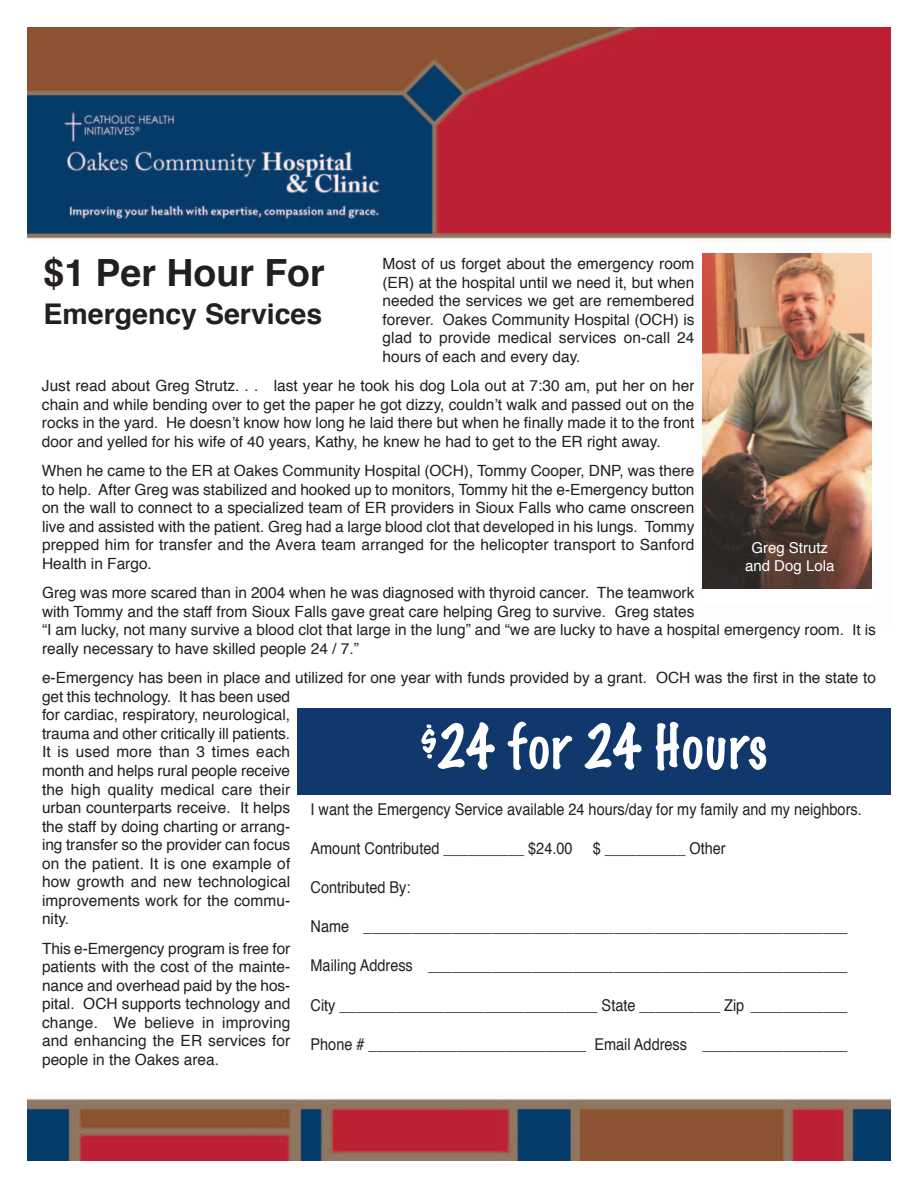
<style>
.page{position:relative;width:918px;height:1188px;background:#fff}
.page>*{position:absolute;margin:0;border:0;box-sizing:border-box;transform-origin:0 0}
.t1{font:100 55.35px "Marker Felt";letter-spacing:.04em;color:#fff;scale:.92 1}
.t2{font:700 37.5px "Helvetica";color:#231f20}
.t3{font:700 28.5px "Helvetica";color:#231f20}
.t4{font:16.35px "Helvetica";color:#231f20;scale:.89 1}
.t5{font:15.45px/18.6px "Helvetica";color:#231f20;text-align:justify}
.t6{font:15px/18px "Helvetica";color:#fff;text-align:center}
</style>
<div class="page">
<img style="left:27px;top:27px;width:864px;height:1134px">
<div style="left:27px;top:243px;width:864px;height:848px;background:#fff"></div>
<img style="left:702px;top:254px;width:170px;height:335px">
<div style="left:297px;top:708px;width:594px;height:86px;background:#11386d"></div>
<h2 class="t2" style="left:44px;top:257px;width:283px">$1 Per Hour For</h2>
<h3 class="t3" style="left:44px;top:302px;width:280px">Emergency Services</h3>
<p class="t5" style="left:382px;top:256px;width:314px">Most of us forget about the emergency room (ER) at the hospital until we need it, but when needed the services we get are remembered forever. Oakes Community Hospital (OCH) is glad to provide medical services on-call 24 hours of each and every day.</p>
<p class="t5" style="left:42px;top:378px;width:654px">Just read about Greg Strutz. . . last year he took his dog Lola out at 7:30 am, put her on her chain and while bending over to get the paper he got dizzy, couldn’t walk and passed out on the rocks in the yard. He doesn’t know how long he laid there but when he finally made it to the front door and yelled for his wife of 40 years, Kathy, he knew he had to get to the ER right away.</p>
<p class="t5" style="left:42px;top:463px;width:654px">When he came to the ER at Oakes Community Hospital (OCH), Tommy Cooper, DNP, was there to help. After Greg was stabilized and hooked up to monitors, Tommy hit the e-Emergency button on the wall to connect to a specialized team of ER providers in Sioux Falls who came onscreen live and assisted with the patient. Greg had a large blood clot that developed in his lungs. Tommy prepped him for transfer and the Avera team arranged for the helicopter transport to Sanford Health in Fargo.</p>
<p class="t5" style="left:42px;top:585px;width:836px;text-align:left">Greg was more scared than in 2004 when he was diagnosed with thyroid cancer. The teamwork<br>with Tommy and the staff from Sioux Falls gave great care helping Greg to survive. Greg states<br>“I am lucky, not many survive a blood clot that large in the lung” and “we are lucky to have a hospital emergency room. It is really necessary to have skilled people 24 / 7.”</p>
<p class="t5" style="left:42px;top:670px;width:835px;text-align:left">e-Emergency has been in place and utilized for one year with funds provided by a grant. OCH was the first in the state to get this technology. It has been used<br>for cardiac, respiratory, neurological,<br>trauma and other critically ill patients.<br>It is used more than 3 times each<br>month and helps rural people receive<br>the high quality medical care their<br>urban counterparts receive. It helps<br>the staff by doing charting or arrang-<br>ing transfer so the provider can focus<br>on the patient. It is one example of<br>how growth and new technological<br>improvements work for the commu-<br>nity.</p>
<p class="t5" style="left:42px;top:940px;width:250px">This e-Emergency program is free for patients with the cost of the mainte&shy;nance and overhead paid by the hos&shy;pital. OCH supports technology and change. We believe in improving and enhancing the ER services for people in the Oakes area.</p>
<p class="t6" style="left:745px;top:540px;width:91px">Greg Strutz and Dog Lola</p>
<h1 class="t1" style="left:421px;top:720px;width:378px">$24 for 24 Hours</h1>
<p class="t4" style="left:311px;top:802px;width:621px">I want the Emergency Service available 24 hours/day for my family and my neighbors.</p>
<p class="t4" style="left:311px;top:842px;width:468px">Amount Contributed __________ $24.00 $ __________ Other</p>
<p class="t4" style="left:311px;top:881px;width:114px">Contributed By:</p>
<p class="t4" style="left:311px;top:920px;width:605px">Name ____________________________________________________________</p>
<p class="t4" style="left:311px;top:959px;width:605px">Mailing Address ____________________________________________________</p>
<p class="t4" style="left:311px;top:998px;width:605px">City ________________________________ State __________ Zip ____________</p>
<p class="t4" style="left:311px;top:1037px;width:605px">Phone # ___________________________ Email Address __________________</p>
</div>
